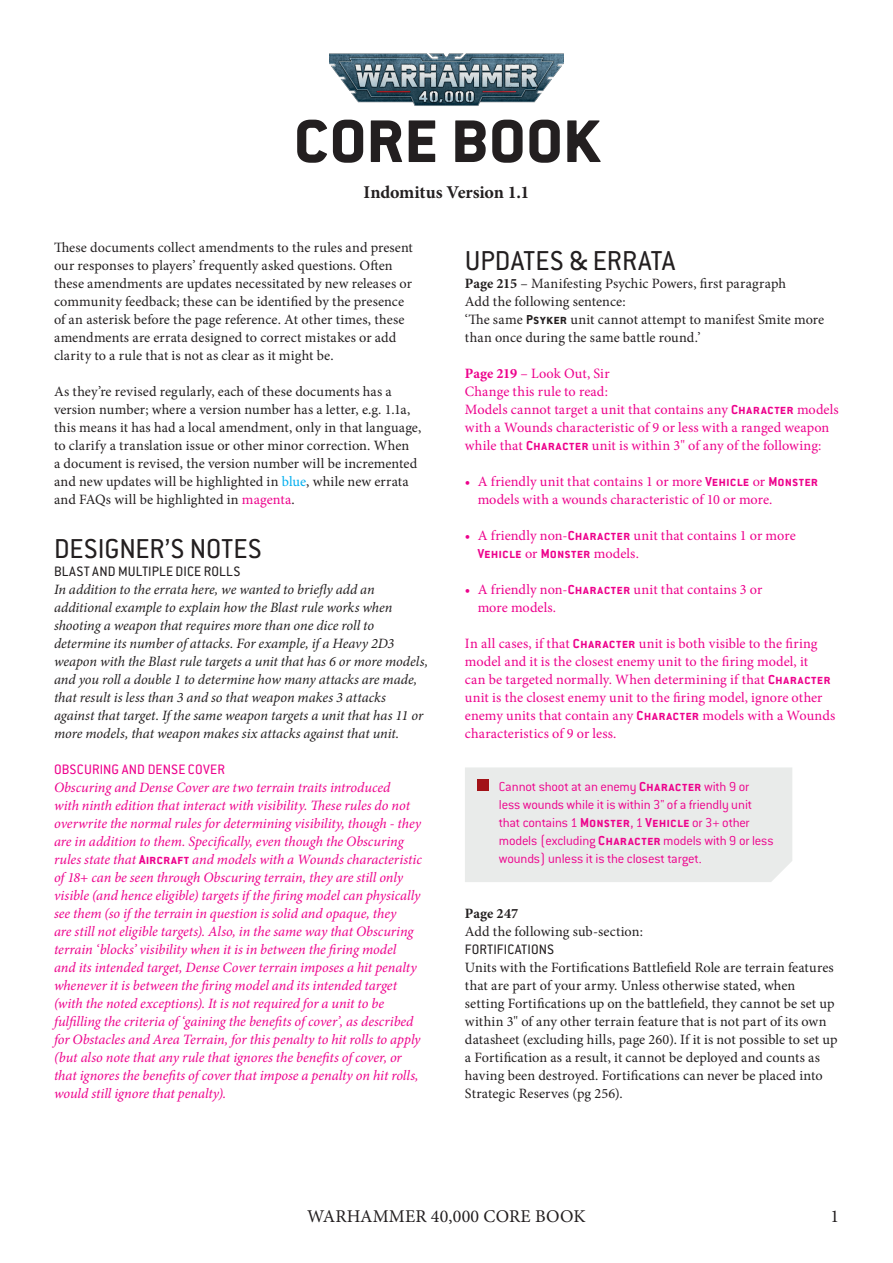
<style>
.page{position:relative;width:893px;height:1263px;background:#fff}
.page>*{position:absolute;margin:0;border:0;box-sizing:border-box;transform-origin:0 0}
.t1{font:800 66px "Conduit ITC Std";letter-spacing:.01em;color:#231f20}
._1_1_Header{font:30px "Conduit ITC Std";letter-spacing:.005em;color:#231f20}
.t2{font:18px "Minion Pro";letter-spacing:.01em;color:#231f20}
.Version_number{font:700 18px "Minion Pro";letter-spacing:-.01em;color:#231f20}
._1_2_Sub-header{font:15px "Conduit ITC Std";letter-spacing:.015em;color:#231f20}
._1_2_Sub-header-2{font:15px "Conduit ITC Std";letter-spacing:.015em;color:#ed028c}
.Body_Copy_Roman{font:italic 14.25px/18px "Minion Pro";letter-spacing:-.005em;color:#ed028c}
.Body_Copy_Roman-2{font:14.25px/18px "Minion Pro";letter-spacing:.01em;color:#231f20}
._2_2_Answer{font:14.25px/18px "Minion Pro";letter-spacing:.005em;color:#ed028c}
._2_2_Answer-2{font:14.25px/18px "Minion Pro";letter-spacing:.01em;color:#231f20}
.Body_Copy_Roman-3{font:italic 14.25px/18px "Minion Pro";letter-spacing:-.005em;color:#231f20}
._1_11_Rules_Summary{font:300 14.25px/18px "Conduit ITC Std";letter-spacing:-.01em;color:#ed028c}
._2_3_Answer_without{font:14.25px "Minion Pro";color:#231f20}
._1_3_Sub-sub-header{font:14.25px "Minion Pro";letter-spacing:.01em;color:#231f20}
._2_3_Answer_without-2{font:14.25px "Minion Pro";letter-spacing:.01em;color:#ed028c}
._1_3_Sub-sub-header-2{font:14.25px "Minion Pro";letter-spacing:.01em;color:#ed028c}
._1_3_Sub-sub-header-3{font:700 14.25px "Minion Pro";color:#231f20}
.s1{color:#00aeef}
.s2{color:#ed028c}
.s3{font-family:"Conduit ITC Std";font-weight:700;font-style:normal}
.s4{font-weight:700}
.s5{font-family:"Conduit ITC Std";font-weight:700}
</style>
<div class="page">
<div style="left:465px;top:767px;width:327px;height:115px;background:#e9ebea"></div>
<div style="left:478px;top:779px;width:11px;height:11px;background:#a21217"></div>
<img style="left:330px;top:53px;width:233px;height:53px">
<p class="t1" style="left:294px;top:101px;width:306px">CORE BOOK</p>
<p class="Version_number" style="left:364px;top:180px;width:167px">Indomitus Version 1.1</p>
<p class="Body_Copy_Roman-2" style="left:54px;top:239px;width:360px">These documents collect amendments to the rules and present our responses to players’ frequently asked questions. Often these amendments are updates necessitated by new releases or community feedback; these can be identified by the presence of an asterisk before the page reference. At other times, these amendments are errata designed to correct mistakes or add clarity to a rule that is not as clear as it might be.</p>
<p class="Body_Copy_Roman-2" style="left:54px;top:383px;width:369px">As they’re revised regularly, each of these documents has a version number; where a version number has a letter, e.g. 1.1a, this means it has had a local amendment, only in that language, to clarify a translation issue or other minor correction. When<br>a document is revised, the version number will be incremented and new updates will be highlighted in <span class="s1">blue</span>, while new errata and FAQs will be highlighted in <span class="s2">magenta</span>.</p>
<p class="_1_1_Header" style="left:54px;top:530px;width:209px">DESIGNER’S NOTES</p>
<p class="_1_2_Sub-header" style="left:54px;top:562px;width:188px">BLAST AND MULTIPLE DICE ROLLS</p>
<p class="Body_Copy_Roman-3" style="left:54px;top:580px;width:375px">In addition to the errata here, we wanted to briefly add an additional example to explain how the Blast rule works when shooting a weapon that requires more than one dice roll to determine its number of attacks. For example, if a Heavy 2D3 weapon with the Blast rule targets a unit that has 6 or more models, and you roll a double 1 to determine how many attacks are made, that result is less than 3 and so that weapon makes 3 attacks against that target. If the same weapon targets a unit that has 11 or more models, that weapon makes six attacks against that unit.</p>
<p class="_1_2_Sub-header-2" style="left:54px;top:760px;width:172px">OBSCURING AND DENSE COVER</p>
<p class="Body_Copy_Roman" style="left:54px;top:778px;width:369px">Obscuring and Dense Cover are two terrain traits introduced<br>with ninth edition that interact with visibility. These rules do not overwrite the normal rules for determining visibility, though - they are in addition to them. Specifically, even though the Obscuring rules state that <span class="s3">Aircraft</span> and models with a Wounds characteristic of 18+ can be seen through Obscuring terrain, they are still only visible (and hence eligible) targets if the firing model can physically see them (so if the terrain in question is solid and opaque, they<br>are still not eligible targets). Also, in the same way that Obscuring terrain ‘blocks’ visibility when it is in between the firing model<br>and its intended target, Dense Cover terrain imposes a hit penalty whenever it is between the firing model and its intended target (with the noted exceptions). It is not required for a unit to be fulfilling the criteria of ‘gaining the benefits of cover’, as described for Obstacles and Area Terrain, for this penalty to hit rolls to apply (but also note that any rule that ignores the benefits of cover, or that ignores the benefits of cover that impose a penalty on hit rolls, would still ignore that penalty).</p>
<p class="_1_1_Header" style="left:465px;top:242px;width:212px">UPDATES &amp; ERRATA</p>
<p class="_1_3_Sub-sub-header" style="left:465px;top:274px;width:323px"><span class="s4">Page 215</span> – Manifesting Psychic Powers, first paragraph</p>
<p class="_2_3_Answer_without" style="left:465px;top:292px;width:162px">Add the following sentence:</p>
<p class="_2_2_Answer-2" style="left:465px;top:311px;width:361px">‘The same <span class="s5">Psyker</span> unit cannot attempt to manifest Smite more than once during the same battle round.’</p>
<p class="_1_3_Sub-sub-header-2" style="left:465px;top:364px;width:146px"><span class="s4">Page 219</span> – Look Out, Sir</p>
<p class="_2_3_Answer_without-2" style="left:465px;top:382px;width:144px">Change this rule to read:</p>
<p class="_2_2_Answer" style="left:465px;top:401px;width:375px">Models cannot target a unit that contains any <span class="s5">Character</span> models with a Wounds characteristic of 9 or less with a ranged weapon while that <span class="s5">Character</span> unit is within 3" of any of the following:</p>
<p class="_2_2_Answer" style="left:478px;top:473px;width:342px;text-indent:-13px">• A friendly unit that contains 1 or more <span class="s5">Vehicle</span> or <span class="s5">Monster </span>models with a wounds characteristic of 10 or more.</p>
<p class="_2_2_Answer" style="left:478px;top:527px;width:320px;text-indent:-13px">• A friendly non-<span class="s5">Character</span> unit that contains 1 or more<br><span class="s5">Vehicle</span> or <span class="s5">Monster</span> models.</p>
<p class="_2_2_Answer" style="left:478px;top:581px;width:286px;text-indent:-13px">• A friendly non-<span class="s5">Character</span> unit that contains 3 or more models.</p>
<p class="_2_2_Answer" style="left:465px;top:635px;width:372px">In all cases, if that <span class="s5">Character</span> unit is both visible to the firing model and it is the closest enemy unit to the firing model, it<br>can be targeted normally. When determining if that <span class="s5">Character </span>unit is the closest enemy unit to the firing model, ignore other enemy units that contain any <span class="s5">Character</span> models with a Wounds characteristics of 9 or less.</p>
<p class="_1_11_Rules_Summary" style="left:499px;top:777px;width:276px">Cannot shoot at an enemy <span class="s4">Character</span> with 9 or less wounds while it is within 3" of a friendly unit that contains 1 <span class="s4">Monster</span>, 1 <span class="s4">Vehicle</span> or 3+ other models (excluding <span class="s4">Character</span> models with 9 or less wounds) unless it is the closest target.</p>
<p class="_1_3_Sub-sub-header-3" style="left:465px;top:903px;width:55px">Page 247</p>
<p class="_2_3_Answer_without" style="left:465px;top:922px;width:179px">Add the following sub-section:</p>
<p class="_1_2_Sub-header" style="left:465px;top:940px;width:91px">FORTIFICATIONS</p>
<p class="_2_2_Answer-2" style="left:465px;top:959px;width:374px">Units with the Fortifications Battlefield Role are terrain features that are part of your army. Unless otherwise stated, when setting Fortifications up on the battlefield, they cannot be set up within 3" of any other terrain feature that is not part of its own datasheet (excluding hills, page 260). If it is not possible to set up a Fortification as a result, it cannot be deployed and counts as having been destroyed. Fortifications can never be placed into Strategic Reserves (pg 256).</p>
<p class="t2" style="left:307px;top:1204px;width:280px">WARHAMMER 40,000 CORE BOOK</p>
<p class="t2" style="left:830px;top:1204px;width:10px">1</p>
</div>
